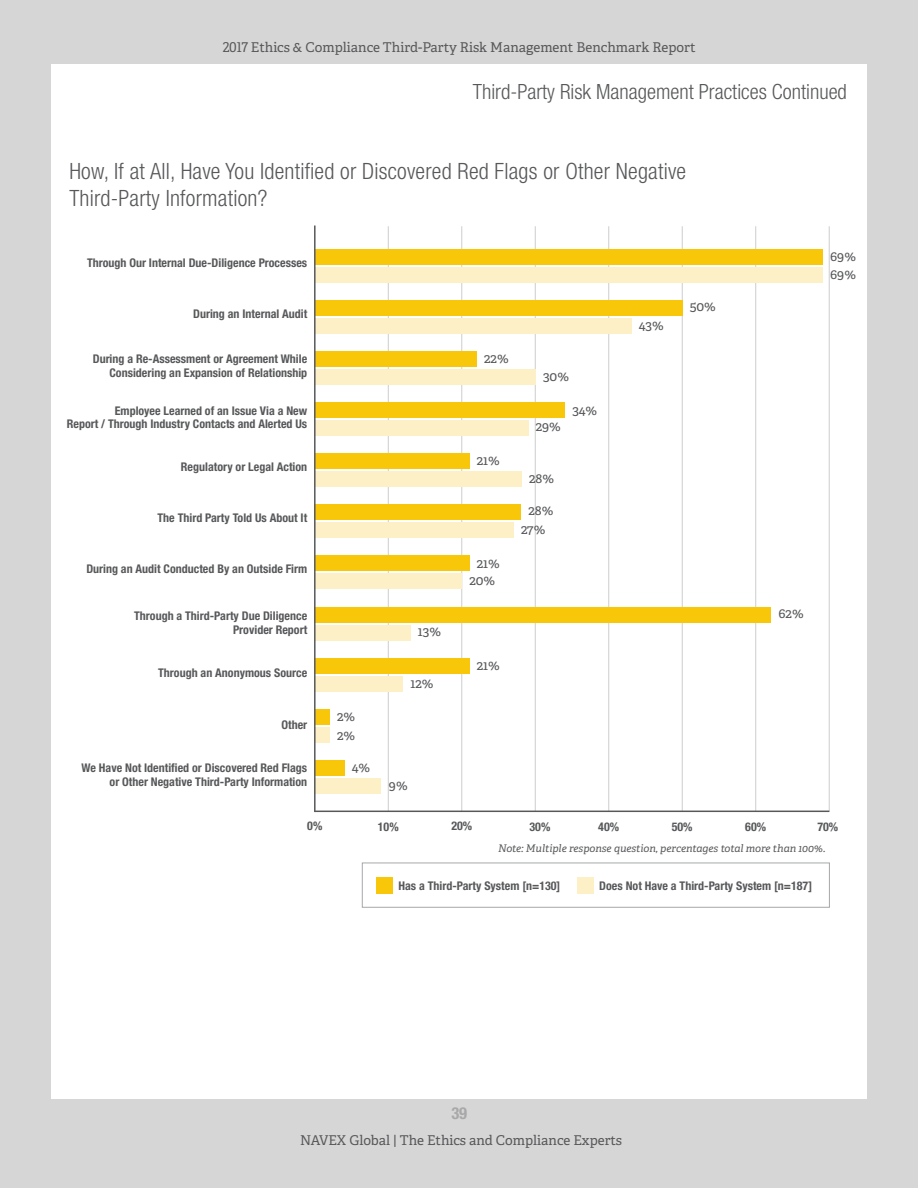
<style>
.page{position:relative;width:918px;height:1188px;background:#d7d6d6}
.page>*{position:absolute;margin:0;border:0;box-sizing:border-box;transform-origin:0 0}
.t1{font:300 condensed 22.5px/27px "Helvetica Neue LT Std";letter-spacing:.01em;color:#57585a}
.t2{font:300 condensed 21px "Helvetica Neue LT Std";color:#57585a}
.t3{font:700 condensed 16.5px "Helvetica Neue LT Std";color:#a7a8a9}
.t4{font:13.5px/18.5px "Adelle";color:#57585a;text-align:center}
.t5{font:700 condensed 12px/13.5px "Helvetica Neue LT Std";color:#57585a;text-align:right}
.t6{font:italic 10.5px "Adelle";color:#57585a}
</style>
<div class="page">
<div style="left:52px;top:65px;width:815px;height:1034px;background:#fff"></div>
<hr style="left:829px;top:226px;width:1px;height:585px;background:#cecdce">
<hr style="left:609px;top:226px;width:1px;height:585px;background:#cecdce">
<hr style="left:535px;top:226px;width:1px;height:585px;background:#cecdce">
<hr style="left:388px;top:226px;width:1px;height:585px;background:#cecdce">
<hr style="left:682px;top:226px;width:1px;height:585px;background:#cecdce">
<hr style="left:755px;top:226px;width:1px;height:585px;background:#cecdce">
<hr style="left:462px;top:226px;width:1px;height:585px;background:#cecdce">
<div style="left:315px;top:710px;width:15px;height:15px;background:#f9c709"></div>
<div style="left:315px;top:727px;width:15px;height:16px;background:#fdefc6"></div>
<div style="left:315px;top:761px;width:29px;height:15px;background:#f9c709"></div>
<div style="left:315px;top:778px;width:66px;height:15px;background:#fdefc6"></div>
<div style="left:315px;top:625px;width:95px;height:15px;background:#fdefc6"></div>
<div style="left:315px;top:607px;width:456px;height:15px;background:#f9c709"></div>
<div style="left:315px;top:659px;width:154px;height:15px;background:#f9c709"></div>
<div style="left:315px;top:677px;width:88px;height:15px;background:#fdefc6"></div>
<div style="left:315px;top:522px;width:199px;height:15px;background:#fdefc6"></div>
<div style="left:315px;top:504px;width:206px;height:16px;background:#f9c709"></div>
<div style="left:315px;top:556px;width:154px;height:15px;background:#f9c709"></div>
<div style="left:315px;top:574px;width:147px;height:15px;background:#fdefc6"></div>
<div style="left:315px;top:420px;width:213px;height:15px;background:#fdefc6"></div>
<div style="left:315px;top:402px;width:250px;height:15px;background:#f9c709"></div>
<div style="left:315px;top:453px;width:154px;height:15px;background:#f9c709"></div>
<div style="left:316px;top:471px;width:206px;height:15px;background:#fdefc6"></div>
<div style="left:315px;top:318px;width:316px;height:15px;background:#fdefc6"></div>
<div style="left:315px;top:300px;width:368px;height:15px;background:#f9c709"></div>
<div style="left:315px;top:351px;width:162px;height:15px;background:#f9c709"></div>
<div style="left:315px;top:369px;width:221px;height:15px;background:#fdefc6"></div>
<div style="left:315px;top:267px;width:508px;height:15px;background:#fdefc6"></div>
<div style="left:315px;top:249px;width:508px;height:15px;background:#f9c709"></div>
<hr style="left:315px;top:811px;width:514px;height:1px;background:#57585a">
<hr style="left:314px;top:226px;width:2px;height:585px;background:#57585a">
<div style="left:362px;top:863px;width:468px;height:45px;border:1px solid #a7a8a9"></div>
<div style="left:377px;top:878px;width:16px;height:16px;background:#f9c709"></div>
<div style="left:577px;top:878px;width:16px;height:16px;background:#fdefc6"></div>
<p class="t4" style="left:223px;top:37px;width:474px">2017 Ethics &amp; Compliance Third-Party Risk Management Benchmark Report</p>
<h2 class="t2" style="left:473px;top:79px;width:376px">Third-Party Risk Management Practices Continued</h2>
<h1 class="t1" style="left:69px;top:158px;width:618px">How, If at All, Have You Identified or Discovered Red Flags or Other Negative<br>Third-Party Information?</h1>
<p class="t5" style="left:87px;top:256px;width:222px">Through Our Internal Due-Diligence Processes</p>
<p class="t5" style="left:193px;top:307px;width:116px">During an Internal Audit</p>
<p class="t5" style="left:93px;top:352px;width:216px">During a Re-Assessment or Agreement While<br>Considering an Expansion of Relationship</p>
<p class="t5" style="left:67px;top:404px;width:242px">Employee Learned of an Issue Via a New<br>Report / Through Industry Contacts and Alerted Us</p>
<p class="t5" style="left:181px;top:460px;width:128px">Regulatory or Legal Action</p>
<p class="t5" style="left:158px;top:511px;width:151px">The Third Party Told Us About It</p>
<p class="t5" style="left:86px;top:562px;width:222px">During an Audit Conducted By an Outside Firm</p>
<p class="t5" style="left:134px;top:609px;width:175px">Through a Third-Party Due Diligence<br>Provider Report</p>
<p class="t5" style="left:158px;top:665px;width:151px">Through an Anonymous Source</p>
<p class="t5" style="left:282px;top:718px;width:27px">Other</p>
<p class="t5" style="left:82px;top:761px;width:227px">We Have Not Identified or Discovered Red Flags or Other Negative Third-Party Information</p>
<p class="t4" style="left:337px;top:706px;width:20px;line-height:18.9px;text-align:left">2%<br>2%</p>
<p class="t4" style="left:352px;top:757px;width:20px">4%</p>
<p class="t4" style="left:418px;top:622px;width:25px">13%</p>
<p class="t4" style="left:411px;top:674px;width:25px">12%</p>
<p class="t4" style="left:389px;top:775px;width:21px">9%</p>
<p class="t4" style="left:484px;top:349px;width:26px">22%</p>
<p class="t4" style="left:477px;top:451px;width:25px">21%</p>
<p class="t4" style="left:469px;top:554px;width:32px;line-height:17.4px">21%<br>20%</p>
<p class="t4" style="left:543px;top:366px;width:27px">30%</p>
<p class="t4" style="left:536px;top:417px;width:27px">29%</p>
<p class="t4" style="left:573px;top:400px;width:26px">34%</p>
<p class="t4" style="left:529px;top:469px;width:26px">28%</p>
<p class="t4" style="left:521px;top:501px;width:34px">28%<br>27%</p>
<p class="t4" style="left:477px;top:655px;width:25px">21%</p>
<p class="t4" style="left:639px;top:315px;width:27px">43%</p>
<p class="t4" style="left:690px;top:297px;width:28px">50%</p>
<p class="t4" style="left:830px;top:246px;width:27px;text-align:left">69%<br>69%</p>
<p class="t4" style="left:779px;top:604px;width:27px">62%</p>
<p class="t5" style="left:307px;top:819px;width:17px">0%</p>
<p class="t5" style="left:378px;top:820px;width:22px">10%</p>
<p class="t5" style="left:451px;top:819px;width:22px">20%</p>
<p class="t5" style="left:530px;top:820px;width:22px">30%</p>
<p class="t5" style="left:598px;top:820px;width:22px">40%</p>
<p class="t5" style="left:672px;top:820px;width:22px">50%</p>
<p class="t5" style="left:745px;top:820px;width:22px">60%</p>
<p class="t5" style="left:817px;top:820px;width:22px">70%</p>
<p class="t6" style="left:498px;top:841px;width:329px">Note: Multiple response question, percentages total more than 100%.</p>
<p class="t5" style="left:399px;top:879px;width:163px">Has a Third-Party System [n=130]</p>
<p class="t5" style="left:599px;top:879px;width:214px">Does Not Have a Third-Party System [n=187]</p>
<h3 class="t3" style="left:451px;top:1103px;width:17px">39</h3>
<p class="t4" style="left:300px;top:1131px;width:324px">NAVEX Global | The Ethics and Compliance Experts</p>
</div>
